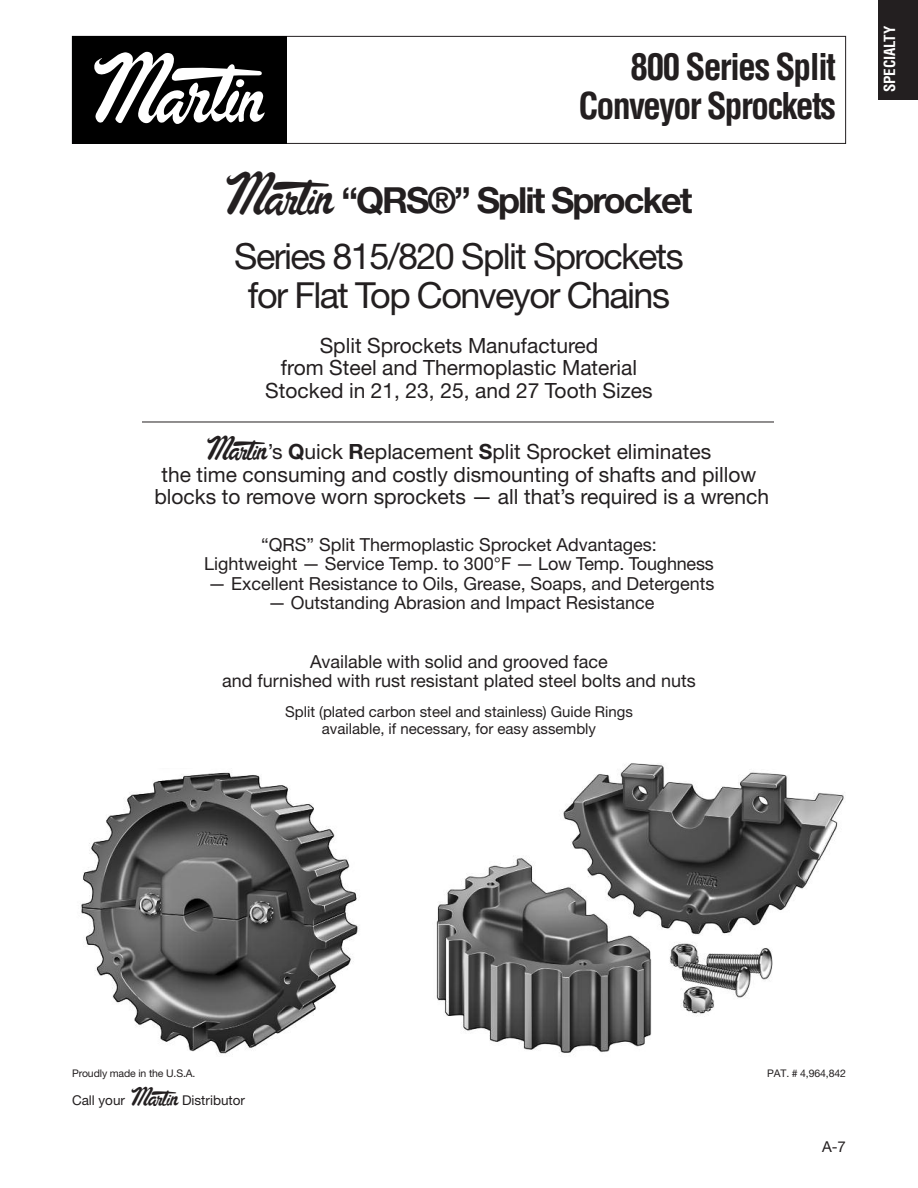
<style>
.page{position:relative;width:918px;height:1188px;background:#fff}
.page>*{position:absolute;margin:0;border:0;box-sizing:border-box;transform-origin:0 0}
.t1{font:36px/55.5px "Helvetica Neue";letter-spacing:-.045em;color:#231f20}
.t2{font:700 condensed 36px/39px "Helvetica";letter-spacing:-.05em;color:#231f20;text-align:right}
.t3{font:21px/22.5px "Helvetica Neue";color:#231f20;text-align:center}
.t4{font:18px/19.5px "Helvetica Neue";color:#231f20;text-align:center}
.t5{font:15px/16.5px "Helvetica Neue";color:#231f20;text-align:center}
.t6{font:700 condensed 15px "Helvetica";letter-spacing:-.01em;color:#fff}
.t7{font:13.5px "Helvetica Neue";color:#231f20}
.t8{font:10.5px "Helvetica Neue";letter-spacing:-.01em;color:#231f20}
.s1{font-family:"Martin";font-size:48px}
.s2{font-weight:700}
.s3{font-family:"Martin";font-size:27px}
.s4{font-family:"Martin";font-size:21px}
</style>
<div class="page">
<div style="left:72px;top:36px;width:774px;height:108px;border:1px solid #231f20"></div>
<div style="left:72px;top:36px;width:214px;height:108px;background:#000"></div>
<svg style="left:94px;top:51px;width:171px;height:73px"></svg>
<div style="left:878px;top:0;width:40px;height:99px;background:#231f20"></div>
<img style="left:81px;top:772px;width:279px;height:282px">
<img style="left:436px;top:763px;width:408px;height:290px">
<hr style="left:142px;top:422px;width:632px;height:1px;background:#231f20">
<h1 class="t2" style="left:578px;top:49px;width:259px">800 Series Split<br>Conveyor Sprockets</h1>
<h1 class="t1" style="left:226px;top:176px;width:468px"><span class="s1">Martin</span> <span class="s2">“QRS®” Split Sprocket<br></span>Series 815/820 Split Sprockets</h1>
<h1 class="t1" style="left:248px;top:271px;width:424px">for Flat Top Conveyor Chains</h1>
<p class="t3" style="left:265px;top:336px;width:389px">Split Sprockets Manufactured<br>from Steel and Thermoplastic Material<br>Stocked in 21, 23, 25, and 27 Tooth Sizes</p>
<p class="t3" style="left:154px;top:443px;width:616px"><span class="s3">Martin</span>’s <span class="s2">Q</span>uick <span class="s2">R</span>eplacement <span class="s2">S</span>plit Sprocket eliminates<br>the time consuming and costly dismounting of shafts and pillow blocks to remove worn sprockets — all that’s required is a wrench</p>
<p class="t4" style="left:204px;top:536px;width:511px">“QRS” Split Thermoplastic Sprocket Advantages:<br>Lightweight — Service Temp. to 300°F — Low Temp. Toughness</p>
<p class="t4" style="left:208px;top:575px;width:508px">— Excellent Resistance to Oils, Grease, Soaps, and Detergents</p>
<p class="t4" style="left:268px;top:595px;width:388px">— Outstanding Abrasion and Impact Resistance</p>
<p class="t4" style="left:222px;top:653px;width:475px">Available with solid and grooved face<br>and furnished with rust resistant plated steel bolts and nuts</p>
<p class="t5" style="left:285px;top:705px;width:349px">Split (plated carbon steel and stainless) Guide Rings available, if necessary, for easy assembly</p>
<p class="t6" style="left:881px;top:92px;width:68px;rotate:-90deg">SPECIALTY</p>
<p class="t8" style="left:72px;top:1069px;width:125px">Proudly made in the U.S.A.</p>
<p class="t7" style="left:72px;top:1096px;width:175px">Call your <span class="s4">Martin</span> Distributor</p>
<p class="t8" style="left:767px;top:1069px;width:80px">PAT. # 4,964,842</p>
<p class="t5" style="left:822px;top:1140px;width:25px">A-7</p>
</div>
